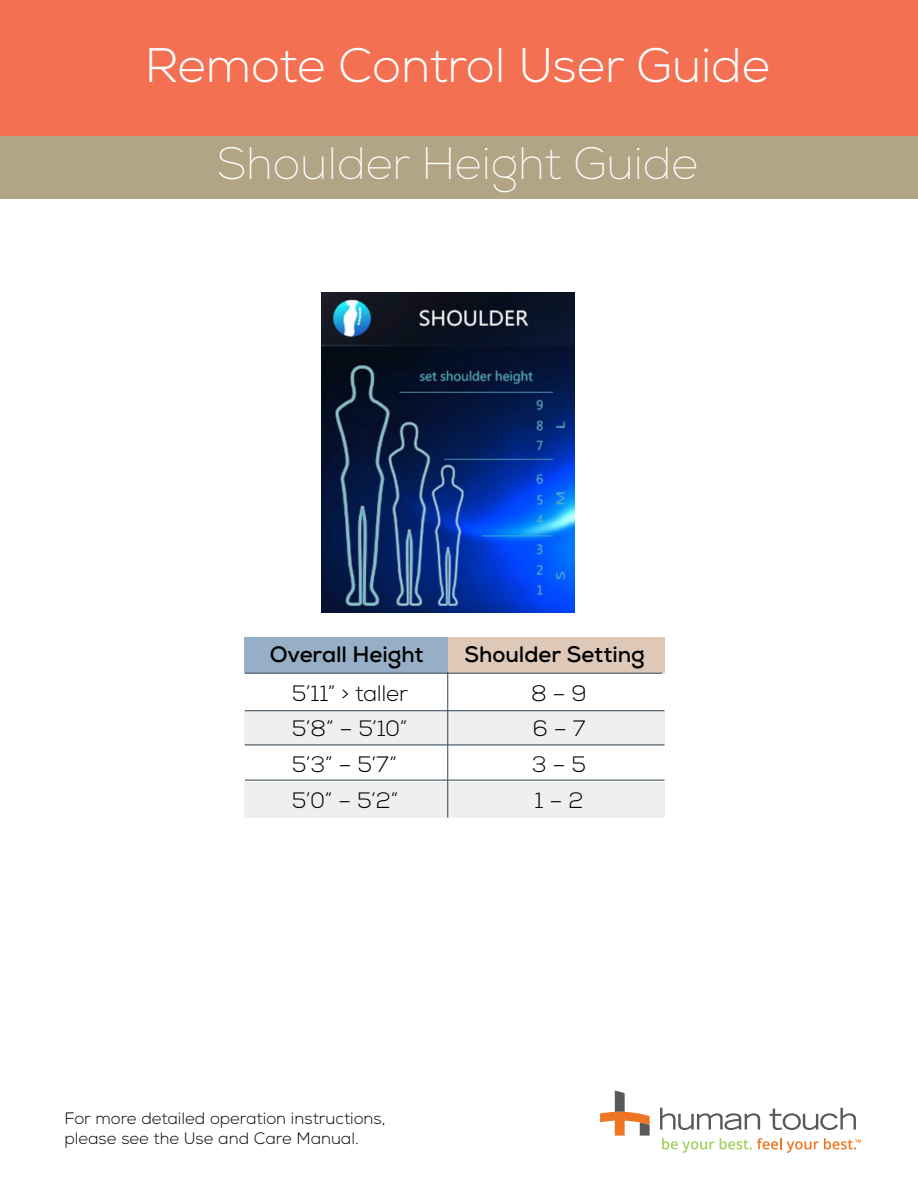
<style>
.page{position:relative;width:918px;height:1188px;background:#fff}
.page>*{position:absolute;margin:0;border:0;box-sizing:border-box;transform-origin:0 0}
.t1{font:300 48.3px "Nexa";color:#fff}
.t2{font:100 45.3px "Nexa";color:#fff}
.t3{font:300 22.2px/35.5px "Nexa";letter-spacing:-.01em;color:#000}
.t4{font:700 22.2px "Nexa";letter-spacing:-.005em;color:#000}
.t5{font:300 16.5px/19.8px "Nexa";color:#000}
</style>
<div class="page">
<div style="left:244px;top:637px;width:205px;height:36px;background:#96aec6"></div>
<div style="left:244px;top:711px;width:420px;height:35px;background:#efeff0"></div>
<div style="left:244px;top:782px;width:420px;height:36px;background:#efeff0"></div>
<div style="left:448px;top:637px;width:216px;height:36px;background:#dec8b8"></div>
<hr style="left:245px;top:710px;width:419px;height:1px;background:#455560">
<hr style="left:245px;top:673px;width:417px;height:1px;background:#455560">
<hr style="left:245px;top:744px;width:419px;height:1px;background:#455560">
<hr style="left:245px;top:780px;width:419px;height:1px;background:#455560">
<hr style="left:447px;top:672px;width:1px;height:146px;background:#455560">
<img style="left:321px;top:293px;width:253px;height:319px">
<div style="left:0;top:58px;width:918px;height:141px;background:#b1a586"></div>
<div style="left:0;top:0;width:918px;height:135px;background:#f37052"></div>
<svg style="left:660px;top:1108px;width:100px;height:22px"></svg>
<svg style="left:769px;top:1108px;width:87px;height:22px"></svg>
<svg style="left:600px;top:1091px;width:50px;height:45px"></svg>
<svg style="left:662px;top:1138px;width:52px;height:15px"></svg>
<svg style="left:720px;top:1138px;width:141px;height:15px"></svg>
<h1 class="t1" style="left:145px;top:37px;width:627px">Remote Control User Guide</h1>
<h2 class="t2" style="left:217px;top:136px;width:483px">Shoulder Height Guide</h2>
<h3 class="t4" style="left:270px;top:640px;width:155px">Overall Height</h3>
<h3 class="t4" style="left:465px;top:640px;width:182px">Shoulder Setting</h3>
<h3 class="t3" style="left:292px;top:676px;width:118px">5’11” &gt; taller<br>5’8” – 5’10”<br>5’3” – 5’7”<br>5’0” – 5’2”</h3>
<h3 class="t3" style="left:531px;top:676px;width:57px;text-align:justify">8 – 9<br>6 – 7<br>3 – 5<br>1 – 2</h3>
<p class="t5" style="left:64px;top:1109px;width:323px">For more detailed operation instructions, please see the Use and Care Manual.</p>
</div>
